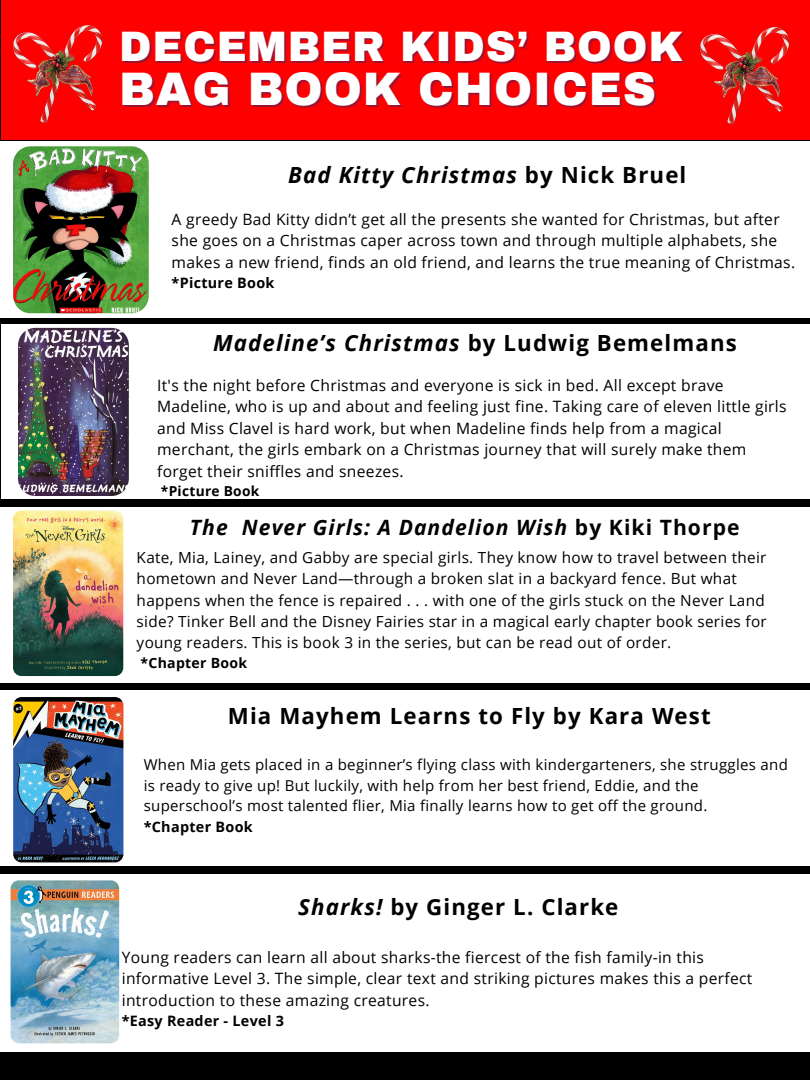
<style>
.page{position:relative;width:810px;height:1080px;background:#000}
.page>*{position:absolute;margin:0;border:0;box-sizing:border-box;transform-origin:0 0}
.t1{font:900 45.94px "Archivo";letter-spacing:.02em;color:#fff}
.t2{font:900 41.69px "Archivo";letter-spacing:.02em;color:#fff}
.t3{font:italic 700 22.25px "Open Sans";letter-spacing:.05em;color:#000}
.t4{font:700 22.25px "Open Sans";letter-spacing:.05em;color:#000}
.t5{font:italic 700 21.12px "Open Sans";letter-spacing:.05em;color:#000}
.t6{font:15.62px/21.6px "Open Sans";letter-spacing:.02em;color:#000}
.t7{font:15.31px/21.4px "Open Sans";letter-spacing:.02em;color:#000}
.t8{font:15px/20.6px "Open Sans";letter-spacing:.02em;color:#000}
.t9{font:700 14.38px "Open Sans";letter-spacing:.02em;color:#000}
.t10{font:700 14.06px "Open Sans";letter-spacing:.02em;color:#000}
.t11{font:700 13.75px "Open Sans";letter-spacing:.02em;color:#000}
.s1{font-style:normal}
.s2{font-style:italic}
</style>
<div class="page">
<div style="left:0;top:142px;width:810px;height:176px;background:#fff"></div>
<div style="left:1px;top:324px;width:809px;height:175px;background:#fff"></div>
<div style="left:0;top:507px;width:810px;height:176px;background:#fff"></div>
<div style="left:0;top:691px;width:810px;height:175px;background:#fff"></div>
<div style="left:0;top:874px;width:810px;height:177px;background:#fff"></div>
<img style="left:13px;top:511px;width:110px;height:165px;border-radius:8px">
<img style="left:11px;top:880px;width:108px;height:163px;border-radius:8px">
<div style="left:1px;top:0;width:809px;height:140px;background:#f00"></div>
<img style="left:18px;top:328px;width:111px;height:168px">
<img style="left:13px;top:697px;width:110px;height:165px;border-radius:8px">
<img style="left:700px;top:27px;width:90px;height:98px">
<img style="left:13px;top:25px;width:90px;height:99px">
<img style="left:13px;top:146px;width:136px;height:167px">
<h1 class="t2" style="left:119px;top:25px;width:565px">DECEMBER KIDS’ BOOK</h1>
<p class="t1" style="left:119px;top:65px;width:538px">BAG BOOK CHOICES</p>
<p class="t3" style="left:288px;top:160px;width:400px">Bad Kitty Christmas <span class="s1">by Nick Bruel</span></p>
<p class="t6" style="left:172px;top:208px;width:625px">A greedy Bad Kitty didn’t get all the presents she wanted for Christmas, but after she goes on a Christmas caper across town and through multiple alphabets, she makes a new friend, finds an old friend, and learns the true meaning of Christmas.</p>
<p class="t9" style="left:172px;top:273px;width:104px">*Picture Book</p>
<h2 class="t3" style="left:213px;top:327px;width:525px">Madeline’s Christmas <span class="s1">by Ludwig Bemelmans</span></h2>
<p class="t6" style="left:157px;top:374px;width:631px">It's the night before Christmas and everyone is sick in bed. All except brave Madeline, who is up and about and feeling just fine. Taking care of eleven little girls and Miss Clavel is hard work, but when Madeline finds help from a magical merchant, the girls embark on a Christmas journey that will surely make them forget their sniffles and sneezes.</p>
<p class="t11" style="left:161px;top:481px;width:100px">*Picture Book</p>
<p class="t5" style="left:190px;top:513px;width:551px">The Never Girls: A Dandelion Wish <span class="s1">by Kiki Thorpe</span></p>
<p class="t7" style="left:137px;top:546px;width:632px">Kate, Mia, Lainey, and Gabby are special girls. They know how to travel between their hometown and Never Land—through a broken slat in a backyard fence. But what happens when the fence is repaired . . . with one of the girls stuck on the Never Land side? Tinker Bell and the Disney Fairies star in a magical early chapter book series for young readers. This is book 3 in the series, but can be read out of order.</p>
<p class="t10" style="left:141px;top:653px;width:108px">*Chapter Book</p>
<p class="t4" style="left:228px;top:700px;width:484px">Mia Mayhem Learns to Fly by Kara West</p>
<h2 class="t8" style="left:144px;top:754px;width:646px">When Mia gets placed in a beginner’s flying class with kindergarteners, she struggles and is ready to give up! But luckily, with help from her best friend, Eddie, and the superschool’s most talented flier, Mia finally learns how to get off the ground.</h2>
<p class="t9" style="left:144px;top:816px;width:111px">*Chapter Book</p>
<p class="t4" style="left:298px;top:891px;width:322px"><span class="s2">Sharks!</span> by Ginger L. Clarke</p>
<p class="t6" style="left:122px;top:946px;width:632px">Young readers can learn all about sharks-the fiercest of the fish family-in this informative Level 3. The simple, clear text and striking pictures makes this a perfect introduction to these amazing creatures.</p>
<h2 class="t9" style="left:122px;top:1011px;width:164px">*Easy Reader - Level 3</h2>
</div>
